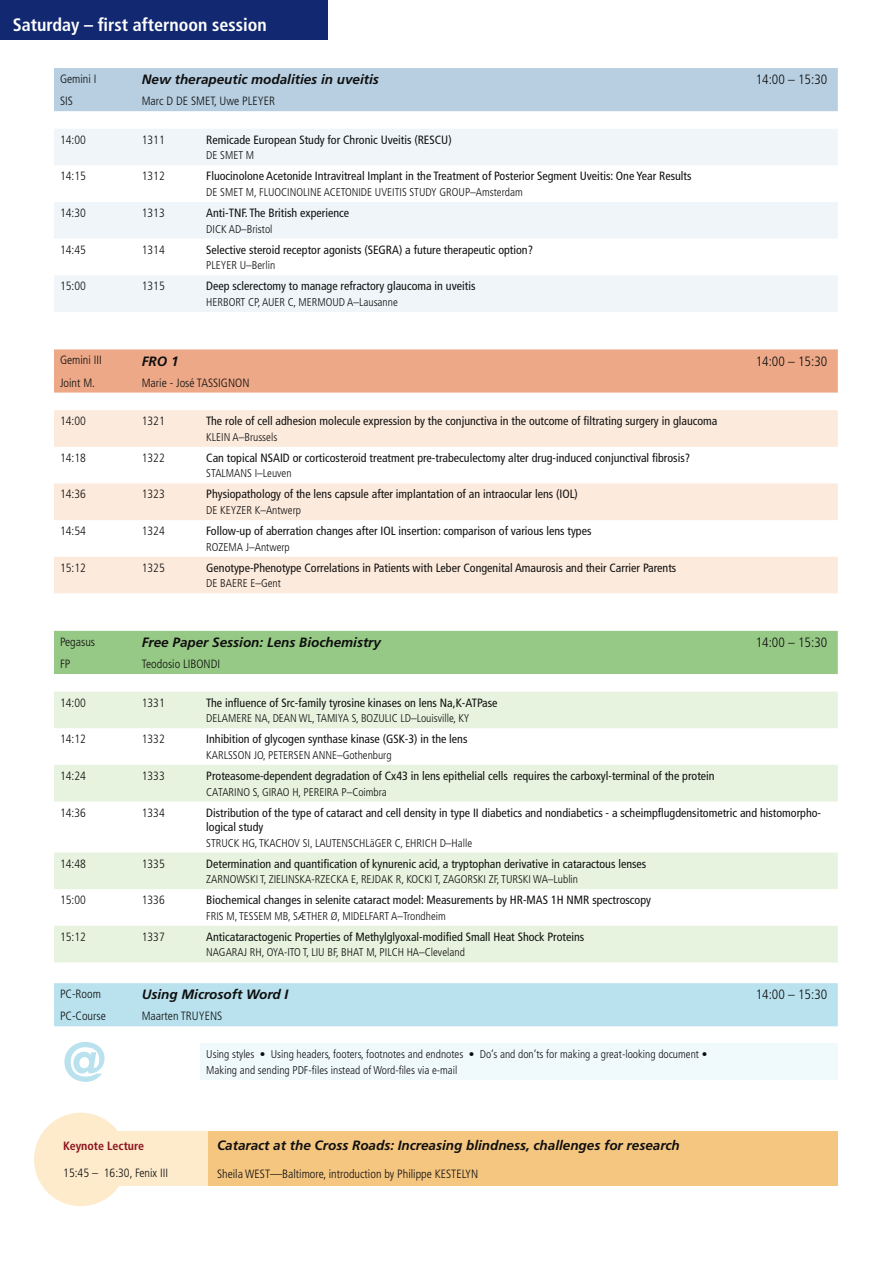
<style>
.page{position:relative;width:893px;height:1263px;background:#fff}
.page>*{position:absolute;margin:0;border:0;box-sizing:border-box;transform-origin:0 0}
.t1{font:900 55.35px "Frutiger";color:#b9e2ee}
.t2{font:700 condensed 18px "Frutiger";color:#fff}
.t3{font:italic 700 13.5px "Frutiger";color:#0f0f0f}
.t4{font:300 condensed 13.5px "Frutiger";color:#0f0f0f}
.t5{font:condensed 12px/14.4px "Frutiger";color:#0f0f0f}
.t6{font:300 condensed 12px "Frutiger";color:#0f0f0f}
.t7{font:700 condensed 12px "Frutiger";color:#8d131d}
.t8{font:300 condensed 11.25px "Frutiger";color:#0f0f0f}
</style>
<div class="page">
<div style="left:34px;top:1113px;width:93px;height:93px;background:#fdebcc;border-radius:50%"></div>
<div style="left:55px;top:1132px;width:154px;height:54px;background:#fdebcc"></div>
<div style="left:209px;top:1132px;width:629px;height:54px;background:#f5c680"></div>
<div style="left:0;top:0;width:327px;height:40px;background:#122971"></div>
<div style="left:54px;top:68px;width:784px;height:43px;background:#b7cfe1"></div>
<svg style="left:54px;top:129px;width:784px;height:183px;fill:#eff5f8"></svg>
<div style="left:54px;top:349px;width:784px;height:44px;background:#eda887"></div>
<svg style="left:54px;top:410px;width:784px;height:183px;fill:#fceadc"></svg>
<div style="left:54px;top:631px;width:784px;height:43px;background:#97c986"></div>
<svg style="left:54px;top:692px;width:784px;height:270px;fill:#e7f3df"></svg>
<div style="left:54px;top:983px;width:784px;height:43px;background:#b9e2ee"></div>
<div style="left:200px;top:1044px;width:638px;height:36px;background:#f0f9fc"></div>
<h2 class="t2" style="left:13px;top:14px;width:256px">Saturday – first afternoon session</h2>
<p class="t6" style="left:60px;top:72px;width:38px">Gemini I</p>
<p class="t3" style="left:142px;top:72px;width:239px">New therapeutic modalities in uveitis</p>
<p class="t4" style="left:756px;top:72px;width:73px">14:00 – 15:30</p>
<p class="t6" style="left:60px;top:94px;width:14px">SIS</p>
<p class="t6" style="left:142px;top:94px;width:135px">Marc D DE SMET, Uwe PLEYER</p>
<p class="t6" style="left:60px;top:133px;width:27px">14:00</p>
<p class="t6" style="left:142px;top:133px;width:25px">1311</p>
<p class="t5" style="left:206px;top:133px;width:247px">Remicade European Study for Chronic Uveitis (RESCU)</p>
<p class="t8" style="left:206px;top:149px;width:49px">DE SMET M</p>
<p class="t6" style="left:60px;top:169px;width:27px">14:15</p>
<p class="t6" style="left:142px;top:169px;width:25px">1312</p>
<p class="t5" style="left:206px;top:169px;width:487px">Fluocinolone Acetonide Intravitreal Implant in the Treatment of Posterior Segment Uveitis: One Year Results</p>
<p class="t8" style="left:206px;top:186px;width:318px">DE SMET M, FLUOCINOLINE ACETONIDE UVEITIS STUDY GROUP–Amsterdam</p>
<p class="t6" style="left:60px;top:206px;width:27px">14:30</p>
<p class="t6" style="left:142px;top:206px;width:25px">1313</p>
<p class="t5" style="left:206px;top:206px;width:144px">Anti-TNF. The British experience</p>
<p class="t8" style="left:206px;top:222px;width:68px">DICK AD–Bristol</p>
<p class="t6" style="left:60px;top:243px;width:27px">14:45</p>
<p class="t6" style="left:142px;top:243px;width:25px">1314</p>
<p class="t5" style="left:206px;top:242px;width:328px">Selective steroid receptor agonists (SEGRA) a future therapeutic option?</p>
<p class="t8" style="left:206px;top:259px;width:70px">PLEYER U–Berlin</p>
<p class="t6" style="left:60px;top:279px;width:27px">15:00</p>
<p class="t6" style="left:142px;top:279px;width:25px">1315</p>
<p class="t5" style="left:206px;top:279px;width:271px">Deep sclerectomy to manage refractory glaucoma in uveitis</p>
<p class="t8" style="left:206px;top:296px;width:193px">HERBORT CP, AUER C, MERMOUD A–Lausanne</p>
<p class="t6" style="left:60px;top:353px;width:43px">Gemini III</p>
<p class="t3" style="left:142px;top:353px;width:38px">FRO 1</p>
<p class="t4" style="left:756px;top:353px;width:73px">14:00 – 15:30</p>
<p class="t6" style="left:60px;top:376px;width:37px">Joint M.</p>
<p class="t6" style="left:142px;top:376px;width:109px">Marie - José TASSIGNON</p>
<p class="t6" style="left:60px;top:414px;width:27px">14:00</p>
<p class="t6" style="left:142px;top:414px;width:25px">1321</p>
<p class="t5" style="left:206px;top:414px;width:513px">The role of cell adhesion molecule expression by the conjunctiva in the outcome of filtrating surgery in glaucoma</p>
<p class="t8" style="left:206px;top:431px;width:73px">KLEIN A–Brussels</p>
<p class="t6" style="left:60px;top:451px;width:27px">14:18</p>
<p class="t6" style="left:142px;top:451px;width:25px">1322</p>
<p class="t5" style="left:206px;top:451px;width:485px">Can topical NSAID or corticosteroid treatment pre-trabeculectomy alter drug-induced conjunctival fibrosis?</p>
<p class="t8" style="left:206px;top:467px;width:87px">STALMANS I–Leuven</p>
<p class="t6" style="left:60px;top:487px;width:27px">14:36</p>
<p class="t6" style="left:142px;top:487px;width:25px">1323</p>
<p class="t5" style="left:206px;top:487px;width:373px">Physiopathology of the lens capsule after implantation of an intraocular lens (IOL)</p>
<p class="t8" style="left:206px;top:504px;width:96px">DE KEYZER K–Antwerp</p>
<p class="t6" style="left:60px;top:524px;width:27px">14:54</p>
<p class="t6" style="left:142px;top:524px;width:25px">1324</p>
<p class="t5" style="left:206px;top:524px;width:387px">Follow-up of aberration changes after IOL insertion: comparison of various lens types</p>
<p class="t8" style="left:206px;top:540px;width:85px">ROZEMA J–Antwerp</p>
<p class="t6" style="left:60px;top:561px;width:27px">15:12</p>
<p class="t6" style="left:142px;top:561px;width:25px">1325</p>
<p class="t5" style="left:206px;top:560px;width:472px">Genotype-Phenotype Correlations in Patients with Leber Congenital Amaurosis and their Carrier Parents</p>
<p class="t8" style="left:206px;top:577px;width:76px">DE BAERE E–Gent</p>
<p class="t6" style="left:60px;top:635px;width:37px">Pegasus</p>
<p class="t3" style="left:142px;top:634px;width:241px">Free Paper Session: Lens Biochemistry</p>
<p class="t4" style="left:756px;top:635px;width:73px">14:00 – 15:30</p>
<p class="t6" style="left:60px;top:657px;width:12px">FP</p>
<p class="t6" style="left:142px;top:657px;width:80px">Teodosio LIBONDI</p>
<p class="t6" style="left:60px;top:696px;width:27px">14:00</p>
<p class="t6" style="left:142px;top:696px;width:25px">1331</p>
<p class="t5" style="left:206px;top:695px;width:293px">The influence of Src-family tyrosine kinases on lens Na,K-ATPase</p>
<p class="t8" style="left:206px;top:712px;width:265px">DELAMERE NA, DEAN WL, TAMIYA S, BOZULIC LD–Louisville, KY</p>
<p class="t6" style="left:60px;top:732px;width:27px">14:12</p>
<p class="t6" style="left:142px;top:732px;width:25px">1332</p>
<p class="t5" style="left:206px;top:732px;width:263px">Inhibition of glycogen synthase kinase (GSK-3) in the lens</p>
<p class="t8" style="left:206px;top:749px;width:187px">KARLSSON JO, PETERSEN ANNE–Gothenburg</p>
<p class="t6" style="left:60px;top:769px;width:27px">14:24</p>
<p class="t6" style="left:142px;top:769px;width:25px">1333</p>
<p class="t5" style="left:206px;top:769px;width:510px">Proteasome-dependent degradation of Cx43 in lens epithelial cells requires the carboxyl-terminal of the protein</p>
<p class="t8" style="left:206px;top:785px;width:182px">CATARINO S, GIRAO H, PEREIRA P–Coimbra</p>
<p class="t6" style="left:60px;top:805px;width:27px">14:36</p>
<p class="t6" style="left:142px;top:805px;width:25px">1334</p>
<p class="t5" style="left:206px;top:805px;width:616px">Distribution of the type of cataract and cell density in type II diabetics and nondiabetics - a scheimpflugdensitometric and histomorpho&shy;logical study</p>
<p class="t8" style="left:206px;top:836px;width:267px">STRUCK HG, TKACHOV SI, LAUTENSCHLäGER C, EHRICH D–Halle</p>
<p class="t6" style="left:60px;top:856px;width:27px">14:48</p>
<p class="t6" style="left:142px;top:856px;width:25px">1335</p>
<p class="t5" style="left:206px;top:856px;width:442px">Determination and quantification of kynurenic acid, a tryptophan derivative in cataractous lenses</p>
<p class="t8" style="left:206px;top:873px;width:373px">ZARNOWSKI T, ZIELINSKA-RZECKA E, REJDAK R, KOCKI T, ZAGORSKI ZF, TURSKI WA–Lublin</p>
<p class="t6" style="left:60px;top:893px;width:27px">15:00</p>
<p class="t6" style="left:142px;top:893px;width:25px">1336</p>
<p class="t5" style="left:206px;top:893px;width:446px">Biochemical changes in selenite cataract model: Measurements by HR-MAS 1H NMR spectroscopy</p>
<p class="t8" style="left:206px;top:909px;width:241px">FRIS M, TESSEM MB, SÆTHER Ø, MIDELFART A–Trondheim</p>
<p class="t6" style="left:60px;top:930px;width:27px">15:12</p>
<p class="t6" style="left:142px;top:930px;width:25px">1337</p>
<p class="t5" style="left:206px;top:929px;width:380px">Anticataractogenic Properties of Methylglyoxal-modified Small Heat Shock Proteins</p>
<p class="t8" style="left:206px;top:946px;width:260px">NAGARAJ RH, OYA-ITO T, LIU BF, BHAT M, PILCH HA–Cleveland</p>
<p class="t6" style="left:60px;top:987px;width:42px">PC-Room</p>
<p class="t3" style="left:142px;top:987px;width:148px">Using Microsoft Word I</p>
<p class="t4" style="left:756px;top:987px;width:73px">14:00 – 15:30</p>
<p class="t6" style="left:60px;top:1009px;width:47px">PC-Course</p>
<p class="t6" style="left:142px;top:1009px;width:82px">Maarten TRUYENS</p>
<p class="t8" style="left:206px;top:1048px;width:503px">Using styles • Using headers, footers, footnotes and endnotes • Do’s and don’ts for making a great-looking document •</p>
<h1 class="t1" style="left:62px;top:1028px;width:46px">@</h1>
<p class="t8" style="left:206px;top:1064px;width:253px">Making and sending PDF-files instead of Word-files via e-mail</p>
<p class="t7" style="left:63px;top:1138px;width:83px">Keynote Lecture</p>
<p class="t6" style="left:63px;top:1166px;width:106px">15:45 – 16:30, Fenix III</p>
<p class="t3" style="left:217px;top:1138px;width:464px">Cataract at the Cross Roads: Increasing blindness, challenges for research</p>
<p class="t6" style="left:217px;top:1166px;width:263px">Sheila WEST—Baltimore, introduction by Philippe KESTELYN</p>
</div>
